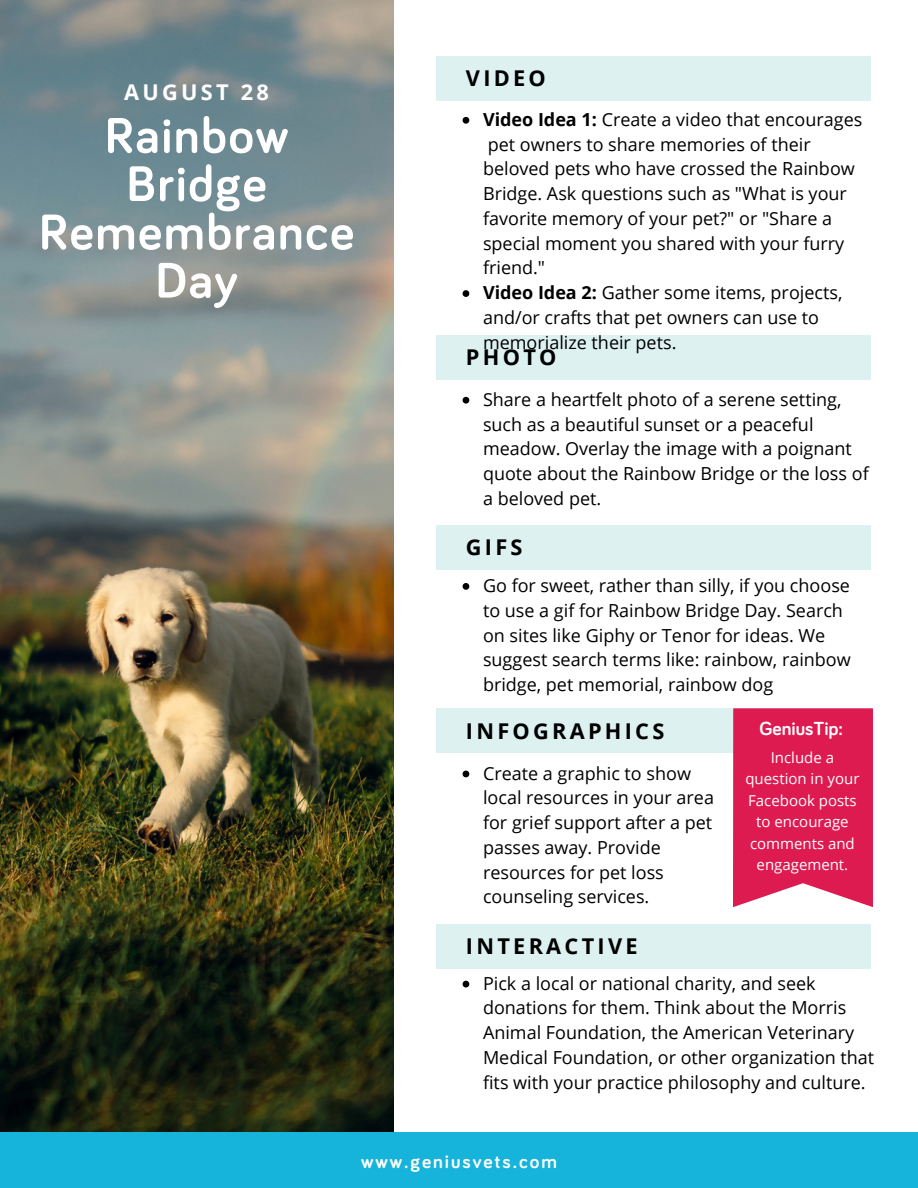
<style>
.page{position:relative;width:918px;height:1188px;background:#fff}
.page>*{position:absolute;margin:0;border:0;box-sizing:border-box;transform-origin:0 0}
.t1{font:700 51.6px/48.3px "Bariol";letter-spacing:.03em;color:#fff;text-align:center}
.t2{font:700 21.75px "Open Sans";letter-spacing:.15em;color:#000}
.t3{font:700 21.75px "Open Sans";letter-spacing:.15em;color:#fff}
.t4{font:700 19.5px "Bariol";letter-spacing:.1em;color:#fff}
.t5{font:700 19.5px "Bariol";color:#fff}
.t6{font:18px/24.8px "Open Sans";color:#000}
.t7{font:15px/21.3px "Open Sans";color:#fff;text-align:center}
.s1{font-weight:700}
</style>
<div class="page">
<div style="left:437px;top:56px;width:434px;height:45px;background:#ddf1f1"></div>
<img style="left:0;top:0;width:394px;height:1132px">
<div style="left:0;top:1132px;width:918px;height:56px;background:#16b4db"></div>
<div style="left:437px;top:336px;width:434px;height:44px;background:#ddf1f1"></div>
<div style="left:437px;top:526px;width:434px;height:44px;background:#ddf1f1"></div>
<div style="left:437px;top:924px;width:434px;height:44px;background:#ddf1f1"></div>
<div style="left:437px;top:708px;width:434px;height:45px;background:#ddf1f1"></div>
<svg style="left:733px;top:708px;width:140px;height:199px;background:#df295a"></svg>
<svg style="left:463px;top:117px;width:6px;height:7px"></svg>
<svg style="left:463px;top:290px;width:6px;height:7px"></svg>
<svg style="left:463px;top:397px;width:6px;height:7px"></svg>
<svg style="left:463px;top:583px;width:6px;height:7px"></svg>
<svg style="left:463px;top:981px;width:6px;height:6px"></svg>
<svg style="left:463px;top:771px;width:6px;height:6px"></svg>
<p class="t3" style="left:124px;top:77px;width:146px">AUGUST 28</p>
<p class="t1" style="left:39px;top:114px;width:317px">Rainbow<br>Bridge<br>Remembrance<br>Day</p>
<p class="t2" style="left:466px;top:63px;width:81px">VIDEO</p>
<p class="t6" style="left:483px;top:107px;width:381px"><span class="s1">Video Idea 1:</span> Create a video that encourages pet owners to share memories of their beloved pets who have crossed the Rainbow Bridge. Ask questions such as "What is your favorite memory of your pet?" or "Share a special moment you shared with your furry friend."</p>
<p class="t6" style="left:483px;top:280px;width:361px"><span class="s1">Video Idea 2:</span> Gather some items, projects, and/or crafts that pet owners can use to memorialize their pets.</p>
<p class="t2" style="left:466px;top:342px;width:92px">PHOTO</p>
<p class="t6" style="left:483px;top:386px;width:387px">Share a heartfelt photo of a serene setting, such as a beautiful sunset or a peaceful meadow. Overlay the image with a poignant quote about the Rainbow Bridge or the loss of a beloved pet.</p>
<p class="t2" style="left:466px;top:532px;width:58px">GIFS</p>
<p class="t6" style="left:483px;top:573px;width:369px">Go for sweet, rather than silly, if you choose to use a gif for Rainbow Bridge Day. Search on sites like Giphy or Tenor for ideas. We suggest search terms like: rainbow, rainbow bridge, pet memorial, rainbow dog</p>
<p class="t2" style="left:466px;top:716px;width:200px">INFOGRAPHICS</p>
<p class="t6" style="left:483px;top:760px;width:233px">Create a graphic to show local resources in your area for grief support after a pet passes away. Provide resources for pet loss counseling services.</p>
<p class="t5" style="left:759px;top:720px;width:85px">GeniusTip:</p>
<p class="t7" style="left:745px;top:747px;width:116px">Include a question in your<br>Facebook posts to encourage comments and engagement.</p>
<p class="t2" style="left:466px;top:931px;width:173px">INTERACTIVE</p>
<p class="t6" style="left:483px;top:970px;width:393px">Pick a local or national charity, and seek donations for them. Think about the Morris Animal Foundation, the American Veterinary Medical Foundation, or other organization that fits with your practice philosophy and culture.</p>
<p class="t4" style="left:361px;top:1153px;width:197px">www.geniusvets.com</p>
</div>
